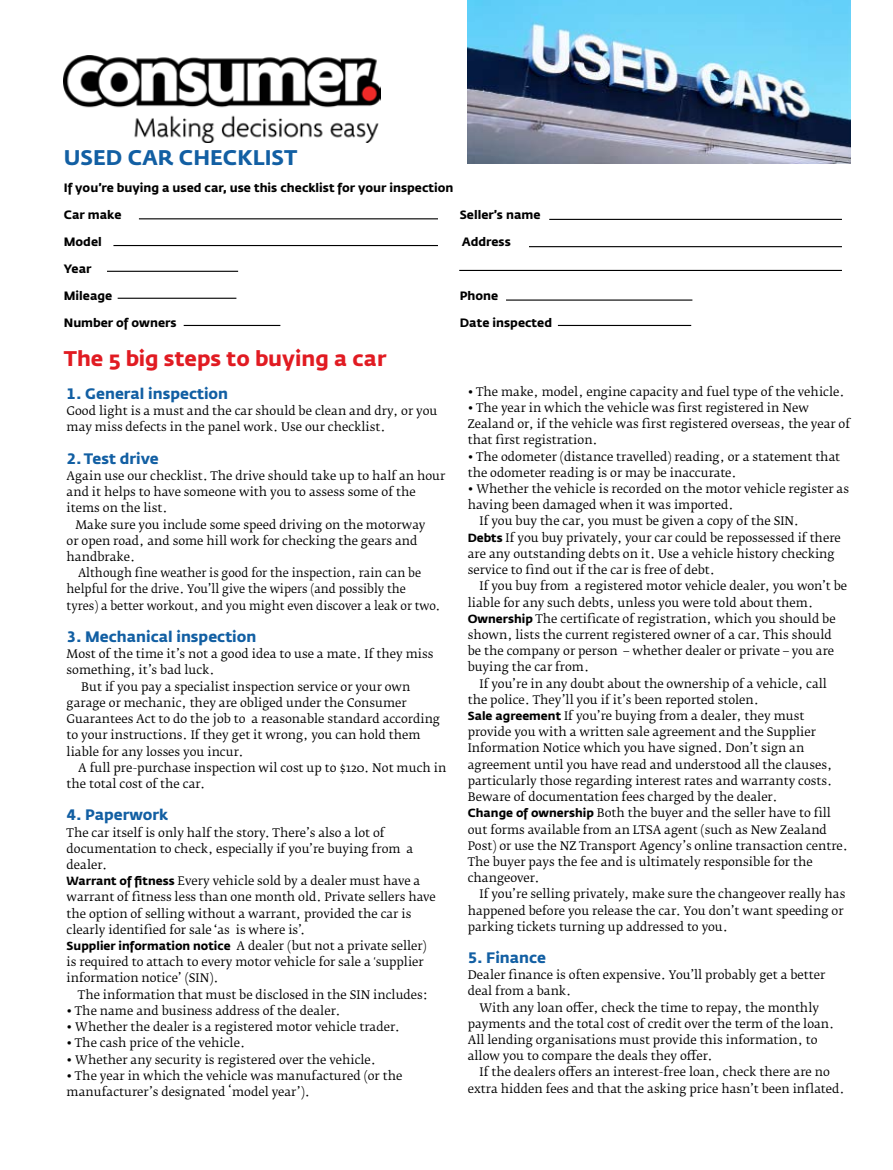
<style>
.page{position:relative;width:893px;height:1170px;background:#fff}
.page>*{position:absolute;margin:0;border:0;box-sizing:border-box;transform-origin:0 0}
.t1{font:700 21px "Fedra Sans";color:#e11b22}
.t2{font:21px "Fedra Sans Bold TF";color:#125fa3}
.t3{font:15px "Fedra Sans Bold TF";color:#125fa3}
.t4{font:12px "Fedra Sans Bold TF";color:#000}
.t5{font:11.7px/16.2px "Fedra Serif B";color:#000}
.t6{font:11.7px "Fedra Serif B";color:#000;scale:.96 1}
.s1{font-family:"Fedra Sans Bold TF"}
.s2{font-family:"Fedra Sans"}
</style>
<div class="page">
<hr style="left:139px;top:218px;width:299px;height:1px;background:#000">
<hr style="left:113px;top:245px;width:325px;height:1px;background:#000">
<hr style="left:107px;top:271px;width:131px;height:1px;background:#000">
<hr style="left:118px;top:298px;width:118px;height:1px;background:#000">
<hr style="left:184px;top:325px;width:96px;height:1px;background:#000">
<hr style="left:549px;top:219px;width:293px;height:1px;background:#000">
<hr style="left:529px;top:246px;width:313px;height:1px;background:#000">
<hr style="left:459px;top:270px;width:383px;height:1px;background:#000">
<hr style="left:506px;top:299px;width:186px;height:1px;background:#000">
<hr style="left:558px;top:325px;width:133px;height:1px;background:#000">
<img style="left:64px;top:55px;width:317px;height:87px">
<img style="left:468px;top:0;width:382px;height:164px">
<h1 class="t2" style="left:64px;top:145px;width:235px">USED CAR CHECKLIST</h1>
<p class="t4" style="left:64px;top:181px;width:391px">If you’re buying a used car, use this checklist for your inspection</p>
<p class="t4" style="left:64px;top:208px;width:59px">Car make</p>
<p class="t4" style="left:460px;top:208px;width:82px">Seller’s name</p>
<p class="t4" style="left:64px;top:235px;width:40px">Model</p>
<p class="t4" style="left:462px;top:235px;width:50px">Address</p>
<p class="t4" style="left:64px;top:262px;width:29px">Year</p>
<p class="t4" style="left:64px;top:289px;width:50px">Mileage</p>
<p class="t4" style="left:460px;top:289px;width:40px">Phone</p>
<p class="t4" style="left:64px;top:316px;width:114px">Number of owners</p>
<p class="t4" style="left:460px;top:316px;width:94px">Date inspected</p>
<h1 class="t1" style="left:64px;top:346px;width:324px">The 5 big steps to buying a car</h1>
<p class="t3" style="left:67px;top:384px;width:163px">1. General inspection</p>
<p class="t5" style="left:67px;top:403px;width:372px">Good light is a must and the car should be clean and dry, or you may miss defects in the panel work. Use our checklist.</p>
<p class="t3" style="left:67px;top:449px;width:94px">2. Test drive</p>
<p class="t5" style="left:67px;top:467px;width:380px">Again use our checklist. The drive should take up to half an hour</p>
<p class="t5" style="left:67px;top:484px;width:351px">and it helps to have someone with you to assess some of the</p>
<p class="t5" style="left:67px;top:500px;width:102px">items on the list.</p>
<p class="t5" style="left:75px;top:516px;width:352px">Make sure you include some speed driving on the motorway</p>
<p class="t5" style="left:67px;top:532px;width:352px">or open road, and some hill work for checking the gears and</p>
<p class="t5" style="left:67px;top:549px;width:70px">handbrake.</p>
<p class="t6" style="left:78px;top:566px;width:359px">Although fine weather is good for the inspection, rain can be</p>
<p class="t6" style="left:67px;top:582px;width:355px">helpful for the drive. You’ll give the wipers (and possibly the</p>
<p class="t6" style="left:67px;top:598px;width:391px">tyres) a better workout, and you might even discover a leak or two.</p>
<p class="t3" style="left:67px;top:627px;width:191px">3. Mechanical inspection</p>
<p class="t5" style="left:67px;top:646px;width:368px">Most of the time it’s not a good idea to use a mate. If they miss</p>
<p class="t5" style="left:67px;top:662px;width:149px">something, it’s bad luck.</p>
<p class="t5" style="left:81px;top:678px;width:331px">But if you pay a specialist inspection service or your own</p>
<p class="t5" style="left:67px;top:694px;width:342px">garage or mechanic, they are obliged under the Consumer</p>
<p class="t5" style="left:67px;top:711px;width:375px">Guarantees Act to do the job to a reasonable standard according</p>
<p class="t5" style="left:67px;top:727px;width:355px">to your instructions. If they get it wrong, you can hold them</p>
<p class="t5" style="left:67px;top:743px;width:178px">liable for any losses you incur.</p>
<p class="t5" style="left:78px;top:759px;width:370px">A full pre-purchase inspection wil cost up to $120. Not much in</p>
<p class="t5" style="left:67px;top:775px;width:140px">the total cost of the car.</p>
<p class="t3" style="left:67px;top:806px;width:103px">4. Paperwork</p>
<p class="t5" style="left:67px;top:824px;width:371px">The car itself is only half the story. There’s also a lot of documentation to check, especially if you’re buying from a dealer.<br><span class="s1">Warrant of fitness</span> Every vehicle sold by a dealer must have a warrant of fitness less than one month old. Private sellers have the option of selling without a warrant, provided the car is clearly identified for sale ‘as is where is’.<br><span class="s1">Supplier information notice</span> A dealer (but not a private seller) is required to attach to every motor vehicle for sale a <span class="s2">‘</span>supplier information notice’ (SIN).</p>
<p class="t5" style="left:78px;top:986px;width:352px">The information that must be disclosed in the SIN includes:</p>
<p class="t5" style="left:67px;top:1002px;width:275px">• The name and business address of the dealer.</p>
<p class="t5" style="left:67px;top:1018px;width:335px">• Whether the dealer is a registered motor vehicle trader.</p>
<p class="t5" style="left:67px;top:1035px;width:180px">• The cash price of the vehicle.</p>
<p class="t5" style="left:67px;top:1051px;width:311px">• Whether any security is registered over the vehicle.</p>
<p class="t5" style="left:67px;top:1067px;width:337px">• The year in which the vehicle was manufactured (or the manufacturer’s designated ‘model year’).</p>
<p class="t5" style="left:468px;top:383px;width:378px">• The make, model, engine capacity and fuel type of the vehicle.</p>
<p class="t5" style="left:468px;top:400px;width:384px">• The year in which the vehicle was first registered in New<br>Zealand or, if the vehicle was first registered overseas, the year of that first registration.</p>
<p class="t5" style="left:468px;top:448px;width:374px">• The odometer (distance travelled) reading, or a statement that the odometer reading is or may be inaccurate.</p>
<p class="t5" style="left:468px;top:481px;width:383px">• Whether the vehicle is recorded on the motor vehicle register as</p>
<p class="t5" style="left:468px;top:497px;width:267px">having been damaged when it was imported.</p>
<p class="t5" style="left:479px;top:513px;width:321px">If you buy the car, you must be given a copy of the SIN.</p>
<p class="t5" style="left:468px;top:529px;width:375px"><span class="s1">Debts</span> If you buy privately, your car could be repossessed if there</p>
<p class="t5" style="left:468px;top:545px;width:368px">are any outstanding debts on it. Use a vehicle history checking</p>
<p class="t5" style="left:468px;top:562px;width:249px">service to find out if the car is free of debt.</p>
<p class="t5" style="left:479px;top:578px;width:369px">If you buy from a registered motor vehicle dealer, you won’t be</p>
<p class="t5" style="left:468px;top:594px;width:347px">liable for any such debts, unless you were told about them.</p>
<p class="t5" style="left:468px;top:610px;width:369px"><span class="s1">Ownership</span> The certificate of registration, which you should be</p>
<p class="t5" style="left:468px;top:626px;width:366px">shown, lists the current registered owner of a car. This should</p>
<p class="t5" style="left:468px;top:643px;width:368px">be the company or person – whether dealer or private – you are</p>
<p class="t5" style="left:468px;top:659px;width:123px">buying the car from.</p>
<p class="t5" style="left:479px;top:675px;width:349px">If you’re in any doubt about the ownership of a vehicle, call</p>
<p class="t5" style="left:468px;top:691px;width:293px">the police. They’ll you if it’s been reported stolen.</p>
<p class="t5" style="left:468px;top:707px;width:338px"><span class="s1">Sale agreement</span> If you’re buying from a dealer, they must</p>
<p class="t5" style="left:468px;top:724px;width:350px">provide you with a written sale agreement and the Supplier</p>
<p class="t5" style="left:468px;top:740px;width:338px">Information Notice which you have signed. Don’t sign an</p>
<p class="t5" style="left:468px;top:756px;width:366px">agreement until you have read and understood all the clauses,</p>
<p class="t5" style="left:468px;top:772px;width:366px">particularly those regarding interest rates and warranty costs.</p>
<p class="t5" style="left:468px;top:788px;width:311px">Beware of documentation fees charged by the dealer.</p>
<p class="t5" style="left:468px;top:805px;width:365px"><span class="s1">Change of ownership</span> Both the buyer and the seller have to fill</p>
<p class="t5" style="left:468px;top:821px;width:361px">out forms available from an LTSA agent (such as New Zealand</p>
<p class="t5" style="left:468px;top:837px;width:382px">Post) or use the NZ Transport Agency’s online transaction centre.</p>
<p class="t5" style="left:468px;top:853px;width:346px">The buyer pays the fee and is ultimately responsible for the</p>
<p class="t5" style="left:468px;top:869px;width:74px">changeover.</p>
<p class="t5" style="left:479px;top:886px;width:367px">If you’re selling privately, make sure the changeover really has</p>
<p class="t5" style="left:468px;top:902px;width:377px">happened before you release the car. You don’t want speeding or</p>
<p class="t5" style="left:468px;top:918px;width:262px">parking tickets turning up addressed to you.</p>
<p class="t3" style="left:468px;top:948px;width:80px">5. Finance</p>
<p class="t5" style="left:468px;top:966px;width:359px">Dealer finance is often expensive. You’ll probably get a better deal from a bank.</p>
<p class="t5" style="left:468px;top:999px;width:368px;text-indent:12px">With any loan offer, check the time to repay, the monthly payments and the total cost of credit over the term of the loan.<br>All lending organisations must provide this information, to allow you to compare the deals they offer.</p>
<p class="t5" style="left:468px;top:1064px;width:378px;text-align:center">If the dealers offers an interest-free loan, check there are no extra hidden fees and that the asking price hasn’t been inflated.</p>
</div>
